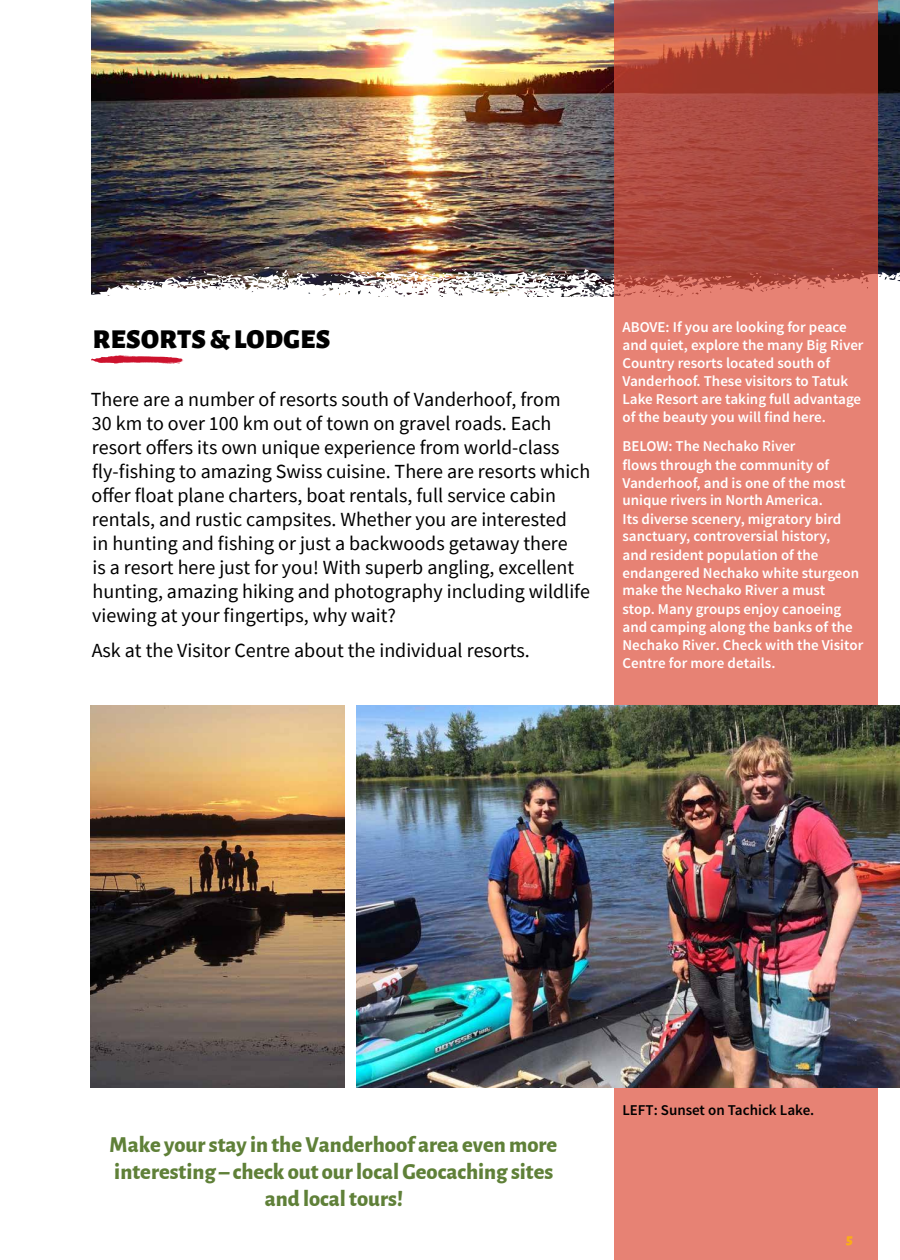
<style>
.page{position:relative;width:900px;height:1260px;background:#fff}
.page>*{position:absolute;margin:0;border:0;box-sizing:border-box;transform-origin:0 0}
.t1{font:900 27.5px "Alegreya Sans";letter-spacing:.02em;color:#000}
.t2{font:800 22.5px/27px "Alegreya Sans";color:#5f8038;text-align:center}
.t3{font:20px/24px "Source Sans Pro";color:#000}
.t4{font:600 15px/18px "Source Sans Pro";color:#fff}
.t5{font:600 15px "Source Sans Pro";color:#000}
.t6{font:900 15px "Alegreya Sans";color:#fbad18}
</style>
<div class="page">
<img style="left:91px;top:0;width:809px;height:255px">
<img style="left:91px;top:255px;width:809px;height:42px">
<svg style="left:614px;top:0;width:264px;height:1260px;background:#d36e61"></svg>
<img style="left:356px;top:705px;width:544px;height:383px">
<img style="left:90px;top:705px;width:255px;height:383px">
<svg style="left:91px;top:291px;width:441px;height:6px"></svg>
<svg style="left:91px;top:355px;width:93px;height:9px"></svg>
<h1 class="t1" style="left:93px;top:317px;width:239px">RESORTS &amp; LODGES</h1>
<p class="t3" style="left:91px;top:387px;width:501px">There are a number of resorts south of Vanderhoof, from<br>30 km to over 100 km out of town on gravel roads. Each resort offers its own unique experience from world-class fly-fishing to amazing Swiss cuisine. There are resorts which offer float plane charters, boat rentals, full service cabin rentals, and rustic campsites. Whether you are interested<br>in hunting and fishing or just a backwoods getaway there<br>is a resort here just for you! With superb angling, excellent hunting, amazing hiking and photography including wildlife viewing at your fingertips, why wait?</p>
<h3 class="t3" style="left:92px;top:638px;width:440px">Ask at the Visitor Centre about the individual resorts.</h3>
<p class="t4" style="left:622px;top:319px;width:243px">ABOVE: If you are looking for peace and quiet, explore the many Big River Country resorts located south of Vanderhoof. These visitors to Tatuk Lake Resort are taking full advantage of the beauty you will find here.</p>
<p class="t4" style="left:622px;top:438px;width:242px">BELOW: The Nechako River<br>flows through the community of<br>Vanderhoof, and is one of the most unique rivers in North America.<br>Its diverse scenery, migratory bird sanctuary, controversial history,<br>and resident population of the endangered Nechako white sturgeon make the Nechako River a must<br>stop. Many groups enjoy canoeing and camping along the banks of the<br>Nechako River. Check with the Visitor<br>Centre for more details.</p>
<h2 class="t2" style="left:110px;top:1130px;width:449px">Make your stay in the Vanderhoof area even more interesting – check out our local Geocaching sites and local tours!</h2>
<p class="t5" style="left:622px;top:1100px;width:193px">LEFT: Sunset on Tachick Lake.</p>
<p class="t6" style="left:846px;top:1227px;width:8px">5</p>
</div>
